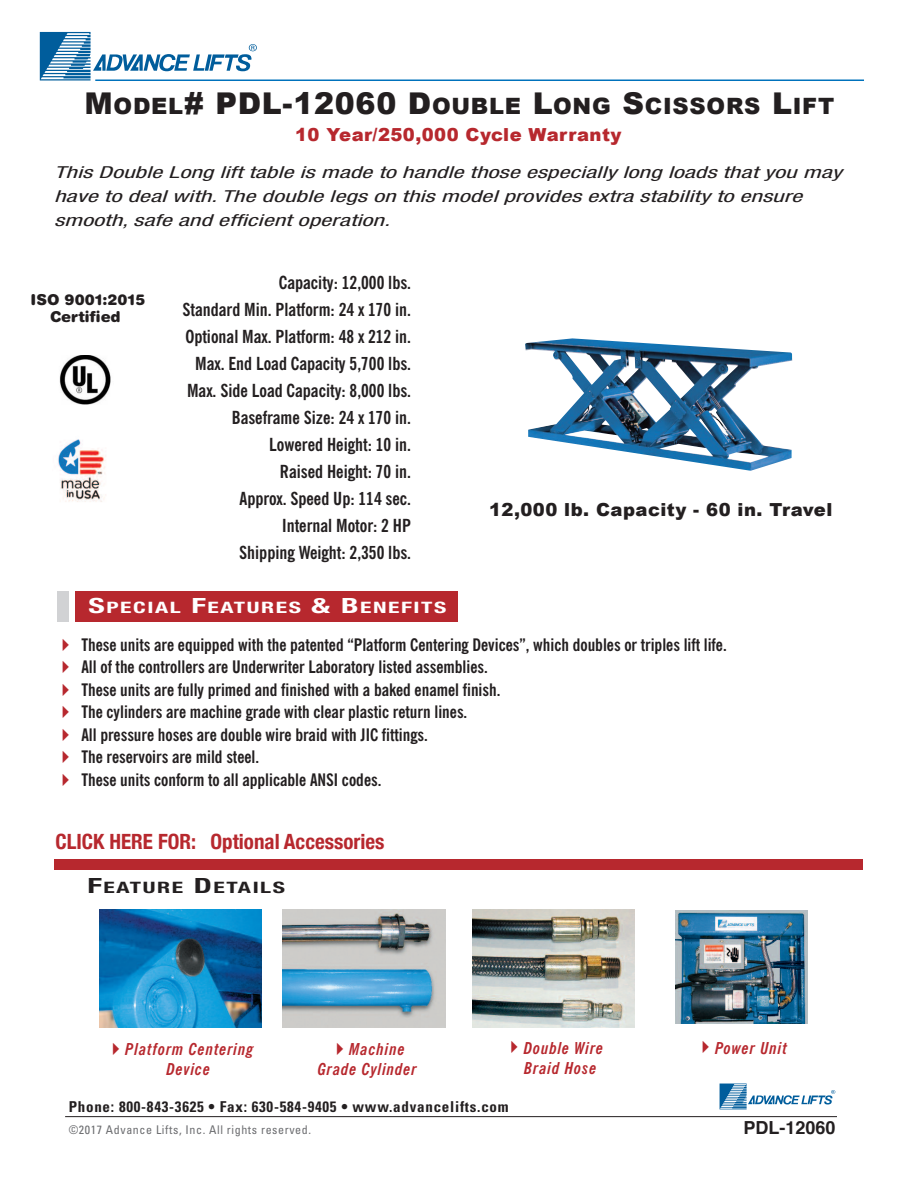
<style>
.page{position:relative;width:918px;height:1188px;background:#fff}
.page>*{position:absolute;margin:0;border:0;box-sizing:border-box;transform-origin:0 0}
.t1{font:900 22.5px "Arial";letter-spacing:.035em;color:#231f20}
.t2{font:700 condensed 21px "Helvetica Neue";color:#b7282e}
.t3{font:700 condensed 18px/27px "News Gothic BT";color:#231f20;text-align:right}
.t4{font:900 18px "Arial";letter-spacing:.025em;color:#231f20}
.t5{font:900 18px "Arial";letter-spacing:.025em;color:#b7282e}
.t6{font:700 18px "Helvetica";color:#231f20}
.t7{font:700 condensed 17.25px "News Gothic BT";color:#231f20}
.t8{font:italic condensed 16.5px/24px "Helvetica Neue";letter-spacing:.005em;color:#231f20;scale:1.5 1}
.t9{font:italic 700 condensed 16.5px/19.8px "News Gothic BT";letter-spacing:.05em;color:#b7282e}
.t10{font:700 condensed 15.75px "Helvetica Neue";letter-spacing:.065em;color:#fff;scale:1.5 1}
.t11{font:700 condensed 15.75px "Helvetica Neue";letter-spacing:.065em;color:#231f20;scale:1.5 1}
.t12{font:700 condensed 15px "Univers";letter-spacing:.05em;color:#231f20}
.t13{font:900 15px/16.5px "Helvetica Rounded";color:#231f20;text-align:center}
.t14{font:condensed 12px "Univers";letter-spacing:.05em;color:#6c6d70}
.s1{font-size:30px}
.s2{font-size:21px}
.s3{color:#b7282e}
</style>
<div class="page">
<svg style="left:720px;top:1084px;width:115px;height:25px"></svg>
<hr style="left:65px;top:1116px;width:772px;height:1px;background:#231f20">
<svg style="left:40px;top:32px;width:217px;height:48px"></svg>
<div style="left:54px;top:859px;width:809px;height:11px;background:#b7282e"></div>
<img style="left:525px;top:338px;width:267px;height:133px">
<div style="left:57px;top:591px;width:11px;height:30px;background:#d1d2d4"></div>
<div style="left:75px;top:591px;width:383px;height:30px;background:#b7282e"></div>
<img style="left:99px;top:910px;width:163px;height:118px">
<img style="left:283px;top:910px;width:162px;height:118px">
<img style="left:472px;top:910px;width:163px;height:118px">
<img style="left:675px;top:911px;width:132px;height:113px">
<hr style="left:95px;top:80px;width:769px;height:1px;background:#0072bc">
<img style="left:59px;top:355px;width:52px;height:50px">
<img style="left:58px;top:439px;width:48px;height:63px">
<h1 class="t1" style="left:84px;top:90px;width:751px"><span class="s1">M</span>odel<span class="s1"># Pdl-12060 d</span>ouble <span class="s1">l</span>ong <span class="s1">S</span>CiSSorS <span class="s1">l</span>ifT</h1>
<p class="t5" style="left:295px;top:122px;width:328px">10 Year/250,000 Cycle Warranty</p>
<p class="t8" style="left:54px;top:162px;width:527px">This Double Long lift table is made to handle those especially long loads that you may have to deal with. The double legs on this model provides extra stability to ensure smooth, safe and efficient operation.</p>
<p class="t13" style="left:31px;top:293px;width:116px">ISO 9001:2015<br>Certified</p>
<p class="t3" style="left:182px;top:271px;width:230px">Capacity: 12,000 lbs.<br>Standard Min. Platform: 24 x 170 in.<br>Optional Max. Platform: 48 x 212 in.<br>Max. End Load Capacity 5,700 lbs.<br>Max. Side Load Capacity: 8,000 lbs.<br>Baseframe Size: 24 x 170 in.<br>Lowered Height: 10 in.<br>Raised Height: 70 in.<br>Approx. Speed Up: 114 sec.<br>Internal Motor: 2 HP<br>Shipping Weight: 2,350 lbs.</p>
<p class="t4" style="left:489px;top:496px;width:345px">12,000 lb. Capacity - 60 in. Travel</p>
<p class="t10" style="left:89px;top:602px;width:240px"><span class="s2">S</span>PECIAL <span class="s2">F</span>EATURES <span class="s2">&amp; B</span>ENEFITS</p>
<p class="t7" style="left:56px;top:638px;width:673px"><span class="s3">✔</span> These units are equipped with the patented “Platform Centering Devices”, which doubles or triples lift life.</p>
<p class="t7" style="left:56px;top:661px;width:434px"><span class="s3">✔</span> All of the controllers are Underwriter Laboratory listed assemblies.</p>
<p class="t7" style="left:56px;top:683px;width:446px"><span class="s3">✔</span> These units are fully primed and finished with a baked enamel finish.</p>
<p class="t7" style="left:56px;top:706px;width:413px"><span class="s3">✔</span> The cylinders are machine grade with clear plastic return lines.</p>
<p class="t7" style="left:56px;top:728px;width:374px"><span class="s3">✔</span> All pressure hoses are double wire braid with JIC fittings.</p>
<p class="t7" style="left:56px;top:751px;width:205px"><span class="s3">✔</span> The reservoirs are mild steel.</p>
<p class="t7" style="left:56px;top:773px;width:327px"><span class="s3">✔</span> These units conform to all applicable ANSI codes.</p>
<p class="t2" style="left:56px;top:829px;width:331px">CLICK HERE FOR: Optional Accessories</p>
<p class="t11" style="left:87px;top:882px;width:133px"><span class="s2">F</span>EATURE <span class="s2">D</span>ETAILS</p>
<p class="t9" style="left:167px;top:1041px;width:89px;text-indent:-61px">✔Platform Centering<br>Device</p>
<p class="t9" style="left:318px;top:1041px;width:100px;text-align:center">✔Machine<br>Grade Cylinder</p>
<p class="t9" style="left:524px;top:1039px;width:81px;text-indent:-20px">✔Double Wire<br>Braid Hose</p>
<p class="t9" style="left:696px;top:1039px;width:93px">✔Power Unit</p>
<p class="t12" style="left:69px;top:1101px;width:441px">Phone: 800-843-3625 • Fax: 630-584-9405 • www.advancelifts.com</p>
<p class="t14" style="left:69px;top:1125px;width:244px">©2017 Advance Lifts, Inc. All rights reserved.</p>
<p class="t6" style="left:744px;top:1120px;width:94px">PDL-12060</p>
</div>
